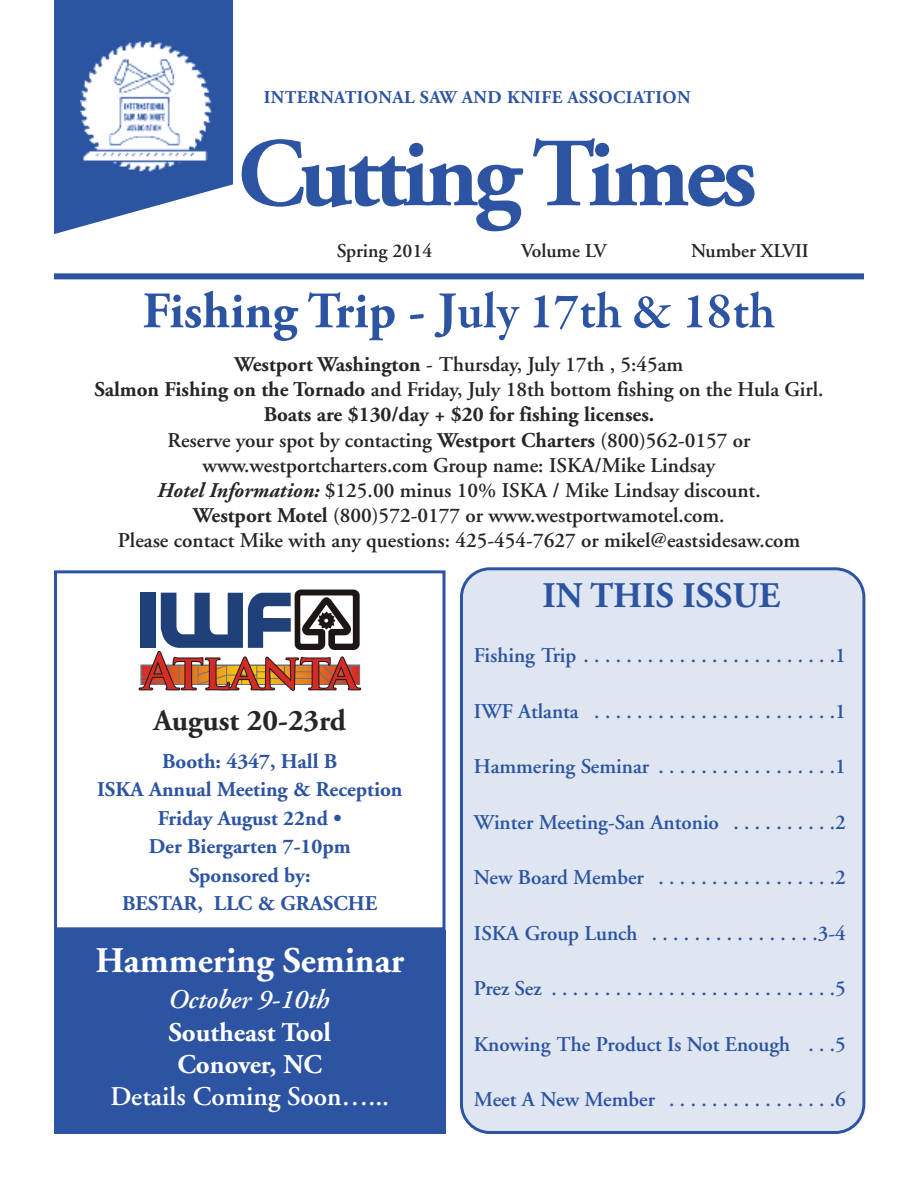
<style>
.page{position:relative;width:918px;height:1188px;background:#fff}
.page>*{position:absolute;margin:0;border:0;box-sizing:border-box;transform-origin:0 0}
.t1{font:700 97.5px "Adobe Garamond Pro";letter-spacing:-.045em;color:#2c54a2}
.t2{font:700 51px "Adobe Garamond Pro";color:#2c54a2}
.t3{font:700 36px "Adobe Garamond";color:#fff}
.t4{font:700 36px "Adobe Garamond Pro";color:#2c54a2}
.t5{font:700 30px "Adobe Garamond";color:#272627}
.t6{font:700 27px/32.4px "Adobe Garamond";color:#fff;text-align:center}
.t7{font:600 27px "Adobe Garamond";color:#fff}
.t8{font:italic 600 27px "Adobe Garamond";color:#fff}
.t9{font:600 21px/25.2px "Adobe Garamond";color:#272627;text-align:center}
.t10{font:600 21px "Adobe Garamond";color:#2c54a2}
.t11{font:700 21px/28.5px "Adobe Garamond";color:#2c54a2;text-align:center}
.t12{font:600 19.5px "Adobe Garamond";color:#272627}
.t13{font:700 18px "Adobe Garamond Pro";letter-spacing:.025em;color:#2c54a2}
.s1{font-family:"Garamond Premr Pro";font-weight:600}
.s2{font-weight:700}
.s3{font-weight:700;font-style:italic}
</style>
<div class="page">
<div style="left:54px;top:570px;width:392px;height:360px;border:3px solid #2c54a2"></div>
<img style="left:54px;top:0;width:178px;height:184px">
<svg style="left:54px;top:184px;width:179px;height:50px"></svg>
<div style="left:54px;top:273px;width:810px;height:6px;background:#2c54a2"></div>
<div style="left:460px;top:567px;width:405px;height:567px;background:#dfe6f1"></div>
<div style="left:54px;top:930px;width:392px;height:204px;background:#2c54a2"></div>
<svg style="left:138px;top:590px;width:223px;height:101px"></svg>
<p class="t13" style="left:264px;top:90px;width:428px">INTERNATIONAL SAW AND KNIFE ASSOCIATION</p>
<h1 class="t1" style="left:238px;top:135px;width:520px">Cutting Times</h1>
<p class="t12" style="left:337px;top:243px;width:97px">Spring 2014</p>
<p class="t12" style="left:521px;top:243px;width:87px">Volume LV</p>
<p class="t12" style="left:691px;top:243px;width:119px">Number XLVII</p>
<h2 class="t2" style="left:143px;top:291px;width:634px">Fishing Trip - J<span class="s1">uly 17th &amp; 18th</span></h2>
<p class="t9" style="left:94px;top:354px;width:731px"><span class="s2">Westport Washington</span> - Thursday, July 17th , 5:45am<br><span class="s2">Salmon Fishing on the Tornado</span> and Friday, July 18th bottom fishing on the Hula Girl.<br><span class="s2">Boats are $130/day + $20 for fishing licenses.<br></span>Reserve your spot by contacting <span class="s2">Westport Charters</span> (800)562-0157 or www.westportcharters.com Group name: ISKA/Mike Lindsay<br><span class="s3">Hotel Information:</span> $125.00 minus 10% ISKA / Mike Lindsay discount.<br><span class="s2">Westport Motel</span> (800)572-0177 or www.westportwamotel.com.<br>Please contact Mike with any questions: 425-454-7627 or mikel@eastsidesaw.com</p>
<h3 class="t4" style="left:542px;top:581px;width:239px">IN THIS ISSUE</h3>
<p class="t10" style="left:474px;top:647px;width:374px">FishingTrip........................1</p>
<p class="t10" style="left:474px;top:703px;width:374px">IWFAtlanta .......................1</p>
<h3 class="t5" style="left:154px;top:709px;width:194px">August 20-23rd</h3>
<p class="t11" style="left:97px;top:749px;width:307px">Booth: 4347, Hall B<br>ISKA Annual Meeting &amp; Reception<br>Friday August 22nd •<br>Der Biergarten 7-10pm<br>Sponsored by:<br>BESTAR, LLC &amp; GRASCHE</p>
<h3 class="t3" style="left:95px;top:946px;width:310px">Hammering Seminar</h3>
<p class="t8" style="left:168px;top:989px;width:163px">October 9-10th</p>
<p class="t6" style="left:168px;top:1018px;width:164px">Southeast Tool<br>Conover, NC</p>
<p class="t7" style="left:110px;top:1086px;width:280px">Details Coming Soon…...</p>
<p class="t10" style="left:474px;top:758px;width:374px">HammeringSeminar .................1</p>
<p class="t10" style="left:474px;top:814px;width:374px">Winter Meeting-San Antonio . . . . . . . . . .2</p>
<p class="t10" style="left:474px;top:869px;width:374px">NewBoardMember .................2</p>
<p class="t10" style="left:474px;top:925px;width:374px">ISKAGroupLunch ................3-4</p>
<p class="t10" style="left:474px;top:980px;width:374px">PrezSez ...........................5</p>
<p class="t10" style="left:474px;top:1036px;width:374px">Knowing The Product Is Not Enough . . .5</p>
<p class="t10" style="left:474px;top:1091px;width:374px">MeetANewMember ................6</p>
</div>
